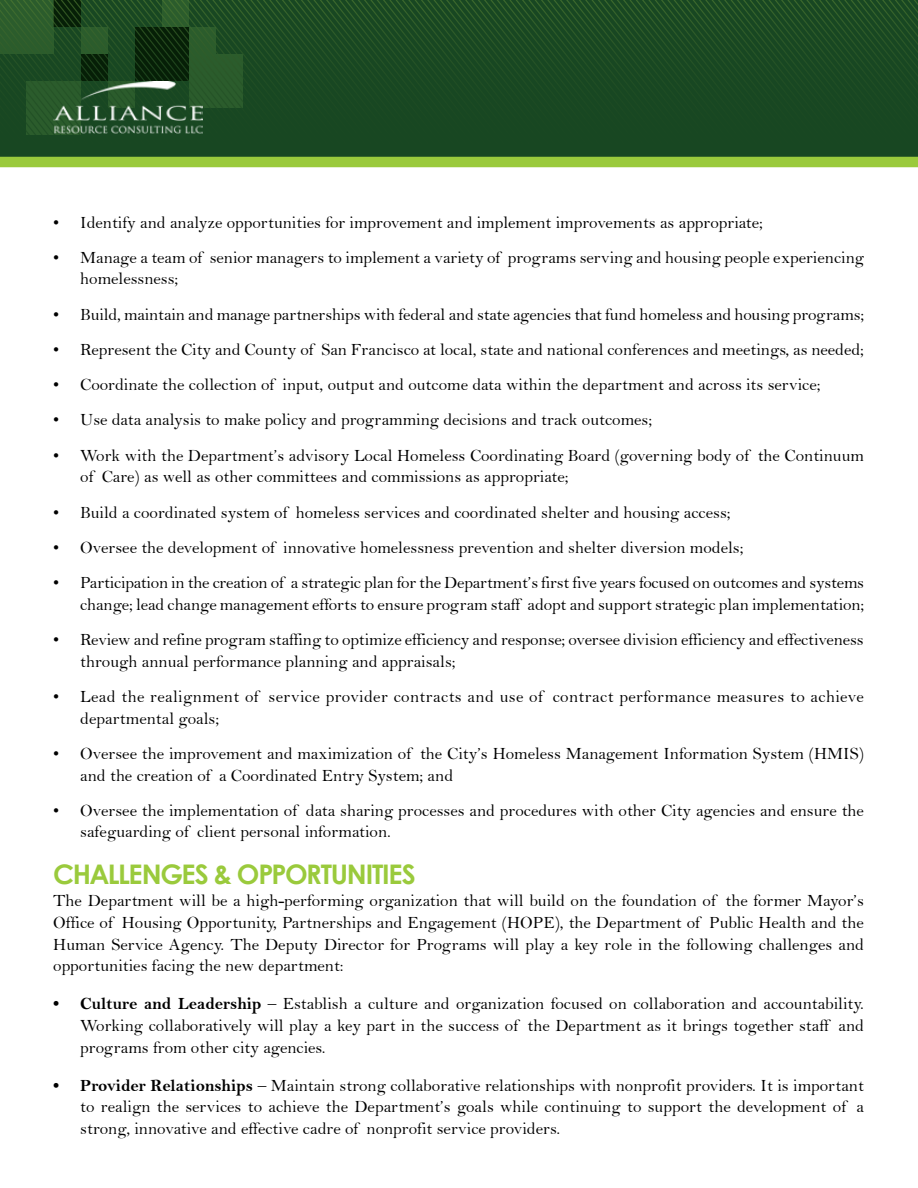
<style>
.page{position:relative;width:918px;height:1188px;background:#fff}
.page>*{position:absolute;margin:0;border:0;box-sizing:border-box;transform-origin:0 0}
.t1{font:700 27px "Century Gothic";letter-spacing:-.05em;color:#9aca3c}
.t2{font:17.25px/21.8px "Bell";color:#000}
.t3{font:17.25px/21.8px "Bell";letter-spacing:.02em;color:#000}
.s1{font-family:"Bell MT Bold"}
</style>
<div class="page">
<svg style="left:0;top:0;width:918px;height:157px;background:#1b4922"></svg>
<img style="left:53px;top:82px;width:149px;height:53px">
<div style="left:0;top:157px;width:918px;height:10px;background:#9aca3c"></div>
<p class="t2" style="left:53px;top:211px;width:711px">• Identify and analyze opportunities for improvement and implement improvements as appropriate;</p>
<p class="t2" style="left:80px;top:246px;width:785px;text-indent:-27px">• Manage a team of senior managers to implement a variety of programs serving and housing people experiencing homelessness;</p>
<p class="t2" style="left:53px;top:303px;width:812px">• Build, maintain and manage partnerships with federal and state agencies that fund homeless and housing programs;</p>
<p class="t2" style="left:53px;top:338px;width:812px">• Represent the City and County of San Francisco at local, state and national conferences and meetings, as needed;</p>
<p class="t2" style="left:53px;top:374px;width:769px">• Coordinate the collection of input, output and outcome data within the department and across its service;</p>
<p class="t2" style="left:53px;top:409px;width:600px">• Use data analysis to make policy and programming decisions and track outcomes;</p>
<p class="t2" style="left:80px;top:444px;width:785px;text-indent:-27px">• Work with the Department’s advisory Local Homeless Coordinating Board (governing body of the Continuum of Care) as well as other committees and commissions as appropriate;</p>
<p class="t2" style="left:53px;top:501px;width:679px">• Build a coordinated system of homeless services and coordinated shelter and housing access;</p>
<p class="t2" style="left:53px;top:536px;width:692px">• Oversee the development of innovative homelessness prevention and shelter diversion models;</p>
<p class="t2" style="left:53px;top:572px;width:812px;text-align:right">• Participation in the creation of a strategic plan for the Department’s first five years focused on outcomes and systems change; lead change management efforts to ensure program staff adopt and support strategic plan implementation;</p>
<p class="t2" style="left:80px;top:628px;width:785px;text-indent:-27px">• Review and refine program staffing to optimize efficiency and response; oversee division efficiency and effectiveness through annual performance planning and appraisals;</p>
<p class="t3" style="left:80px;top:685px;width:785px;text-indent:-27px">• Lead the realignment of service provider contracts and use of contract performance measures to achieve departmental goals;</p>
<p class="t2" style="left:80px;top:742px;width:785px;text-indent:-27px">• Oversee the improvement and maximization of the City’s Homeless Management Information System (HMIS) and the creation of a Coordinated Entry System; and</p>
<p class="t2" style="left:80px;top:799px;width:785px;text-indent:-27px">• Oversee the implementation of data sharing processes and procedures with other City agencies and ensure the safeguarding of client personal information.</p>
<h1 class="t1" style="left:53px;top:854px;width:364px">CHALLENGES &amp; OPPORTUNITIES</h1>
<p class="t2" style="left:53px;top:890px;width:812px;text-align:justify">The Department will be a high-performing organization that will build on the foundation of the former Mayor’s Office of Housing Opportunity, Partnerships and Engagement (HOPE), the Department of Public Health and the Human Service Agency. The Deputy Director for Programs will play a key role in the following challenges and opportunities facing the new department:</p>
<p class="t2" style="left:80px;top:993px;width:785px;text-align:justify;text-indent:-27px"><span class="s1">• Culture and Leadership</span> – Establish a culture and organization focused on collaboration and accountability.<br>Working collaboratively will play a key part in the success of the Department as it brings together staff and programs from other city agencies.</p>
<p class="t2" style="left:80px;top:1074px;width:785px;text-align:justify;text-indent:-27px"><span class="s1">• Provider Relationships</span> – Maintain strong collaborative relationships with nonprofit providers. It is important to realign the services to achieve the Department’s goals while continuing to support the development of a strong, innovative and effective cadre of nonprofit service providers.</p>
</div>
